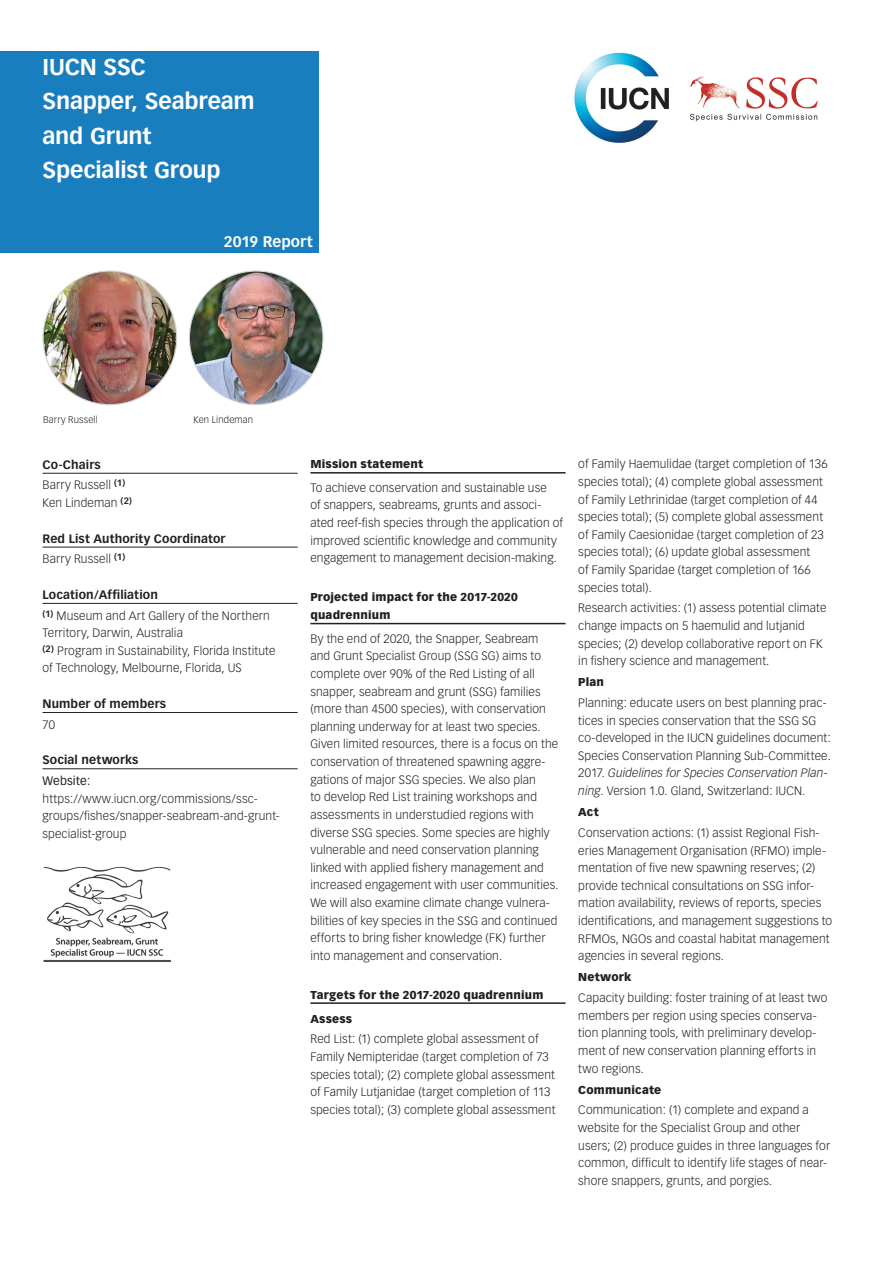
<style>
.page{position:relative;width:893px;height:1263px;background:#fff}
.page>*{position:absolute;margin:0;border:0;box-sizing:border-box;transform-origin:0 0}
.t1{font:700 22.5px/34.5px "Vectora LH";letter-spacing:-.005em;color:#fff}
.t2{font:700 15px "Vectora LH";color:#fff}
.t3{font:300 12px/17.7px "Vectora LH";letter-spacing:.01em;color:#231f20}
.t4{font:700 12px/20.7px "Vectora LH";letter-spacing:.01em;color:#231f20}
.t5{font:12px "Vectora LH";letter-spacing:.01em;color:#231f20}
.t6{font:900 11.25px/18px "Vectora LH";letter-spacing:.015em;color:#231f20}
.t7{font:300 9.45px "Vectora LH";letter-spacing:.015em;color:#231f20}
.s1{font-weight:700}
.s2{font-weight:300}
.s3{font-style:italic}
</style>
<div class="page">
<hr style="left:310px;top:472px;width:256px;height:2px;background:#231f20">
<hr style="left:310px;top:623px;width:256px;height:1px;background:#231f20">
<hr style="left:310px;top:1002px;width:256px;height:2px;background:#231f20">
<div style="left:0;top:51px;width:319px;height:202px;background:#197ebe"></div>
<img style="left:43px;top:271px;width:134px;height:134px;border-radius:67px">
<img style="left:189px;top:271px;width:134px;height:134px;border-radius:67px">
<img style="left:574px;top:52px;width:244px;height:91px">
<hr style="left:43px;top:473px;width:255px;height:1px;background:#231f20">
<hr style="left:43px;top:547px;width:255px;height:1px;background:#231f20">
<hr style="left:43px;top:603px;width:255px;height:1px;background:#231f20">
<hr style="left:43px;top:712px;width:255px;height:1px;background:#231f20">
<hr style="left:43px;top:768px;width:255px;height:1px;background:#231f20">
<img style="left:43px;top:866px;width:127px;height:95px">
<h1 class="t1" style="left:43px;top:50px;width:214px">IUCN SSC<br>Snapper, Seabream and Grunt<br>Specialist Group</h1>
<p class="t2" style="left:224px;top:232px;width:90px">2019 Report</p>
<p class="t7" style="left:43px;top:414px;width:56px">Barry Russell</p>
<p class="t7" style="left:194px;top:414px;width:61px">Ken Lindeman</p>
<p class="t3" style="left:43px;top:454px;width:84px;line-height:20.7px"><span class="s1">Co-Chairs<br></span>Barry Russell <sup>(1)</sup></p>
<p class="t3" style="left:43px;top:494px;width:91px">Ken Lindeman <sup>(2)</sup></p>
<p class="t4" style="left:43px;top:528px;width:184px">Red List Authority Coordinator<br><span class="s2">Barry Russell</span> <sup>(1)</sup></p>
<p class="t3" style="left:43px;top:584px;width:229px;line-height:20.7px"><span class="s1">Location/Affiliation<br></span><sup>(1)</sup> Museum and Art Gallery of the Northern</p>
<p class="t3" style="left:43px;top:624px;width:234px">Territory, Darwin, Australia<br><sup>(2)</sup> Program in Sustainability, Florida Institute of Technology, Melbourne, Florida, US</p>
<p class="t4" style="left:43px;top:693px;width:125px">Number of members</p>
<p class="t3" style="left:43px;top:716px;width:14px">70</p>
<p class="t4" style="left:43px;top:750px;width:98px">Social networks</p>
<p class="t5" style="left:43px;top:774px;width:49px">Website:</p>
<p class="t3" style="left:43px;top:790px;width:239px">https://www.iucn.org/commissions/ssc&shy;groups/fishes/snapper-seabream-and-grunt&shy;specialist-group</p>
<p class="t6" style="left:310px;top:455px;width:114px">Mission statement</p>
<p class="t3" style="left:310px;top:479px;width:254px">To achieve conservation and sustainable use<br>of snappers, seabreams, grunts and associ&shy;ated reef-fish species through the application of improved scientific knowledge and community engagement to management decision-making.</p>
<p class="t6" style="left:310px;top:588px;width:209px">Projected impact for the 2017-2020 quadrennium</p>
<p class="t3" style="left:310px;top:630px;width:250px">By the end of 2020, the Snapper, Seabream and Grunt Specialist Group (SSG SG) aims to complete over 90% of the Red Listing of all snapper, seabream and grunt (SSG) families (more than 4500 species), with conservation planning underway for at least two species.<br>Given limited resources, there is a focus on the conservation of threatened spawning aggre&shy;gations of major SSG species. We also plan<br>to develop Red List training workshops and assessments in understudied regions with diverse SSG species. Some species are highly vulnerable and need conservation planning linked with applied fishery management and increased engagement with user communities.<br>We will also examine climate change vulnera&shy;bilities of key species in the SSG and continued efforts to bring fisher knowledge (FK) further into management and conservation.</p>
<p class="t6" style="left:310px;top:982px;width:234px;line-height:24.2px">Targets for the 2017-2020 quadrennium<br>Assess</p>
<p class="t3" style="left:310px;top:1030px;width:247px">Red List: (1) complete global assessment of Family Nemipteridae (target completion of 73 species total); (2) complete global assessment of Family Lutjanidae (target completion of 113 species total); (3) complete global assessment</p>
<p class="t3" style="left:578px;top:455px;width:251px">of Family Haemulidae (target completion of 136 species total); (4) complete global assessment of Family Lethrinidae (target completion of 44 species total); (5) complete global assessment of Family Caesionidae (target completion of 23 species total); (6) update global assessment<br>of Family Sparidae (target completion of 166 species total).</p>
<p class="t3" style="left:578px;top:599px;width:250px">Research activities: (1) assess potential climate change impacts on 5 haemulid and lutjanid species; (2) develop collaborative report on FK in fishery science and management.</p>
<p class="t6" style="left:578px;top:673px;width:27px">Plan</p>
<p class="t3" style="left:578px;top:694px;width:254px">Planning: educate users on best planning prac&shy;tices in species conservation that the SSG SG co-developed in the IUCN guidelines document:<br>Species Conservation Planning Sub-Committee.<br>2017. <span class="s3">Guidelines for Species Conservation Plan&shy;ning</span>. Version 1.0. Gland, Switzerland: IUCN.</p>
<p class="t6" style="left:578px;top:803px;width:22px">Act</p>
<p class="t3" style="left:578px;top:824px;width:255px">Conservation actions: (1) assist Regional Fish&shy;eries Management Organisation (RFMO) imple&shy;mentation of five new spawning reserves; (2) provide technical consultations on SSG infor&shy;mation availability, reviews of reports, species identifications, and management suggestions to RFMOs, NGOs and coastal habitat management agencies in several regions.</p>
<p class="t6" style="left:578px;top:968px;width:55px">Network</p>
<p class="t3" style="left:578px;top:989px;width:251px">Capacity building: foster training of at least two members per region using species conserva&shy;tion planning tools, with preliminary develop&shy;ment of new conservation planning efforts in two regions.</p>
<p class="t6" style="left:578px;top:1080px;width:85px">Communicate</p>
<p class="t3" style="left:578px;top:1101px;width:253px">Communication: (1) complete and expand a website for the Specialist Group and other users; (2) produce guides in three languages for common, difficult to identify life stages of near&shy;shore snappers, grunts, and porgies.</p>
</div>
